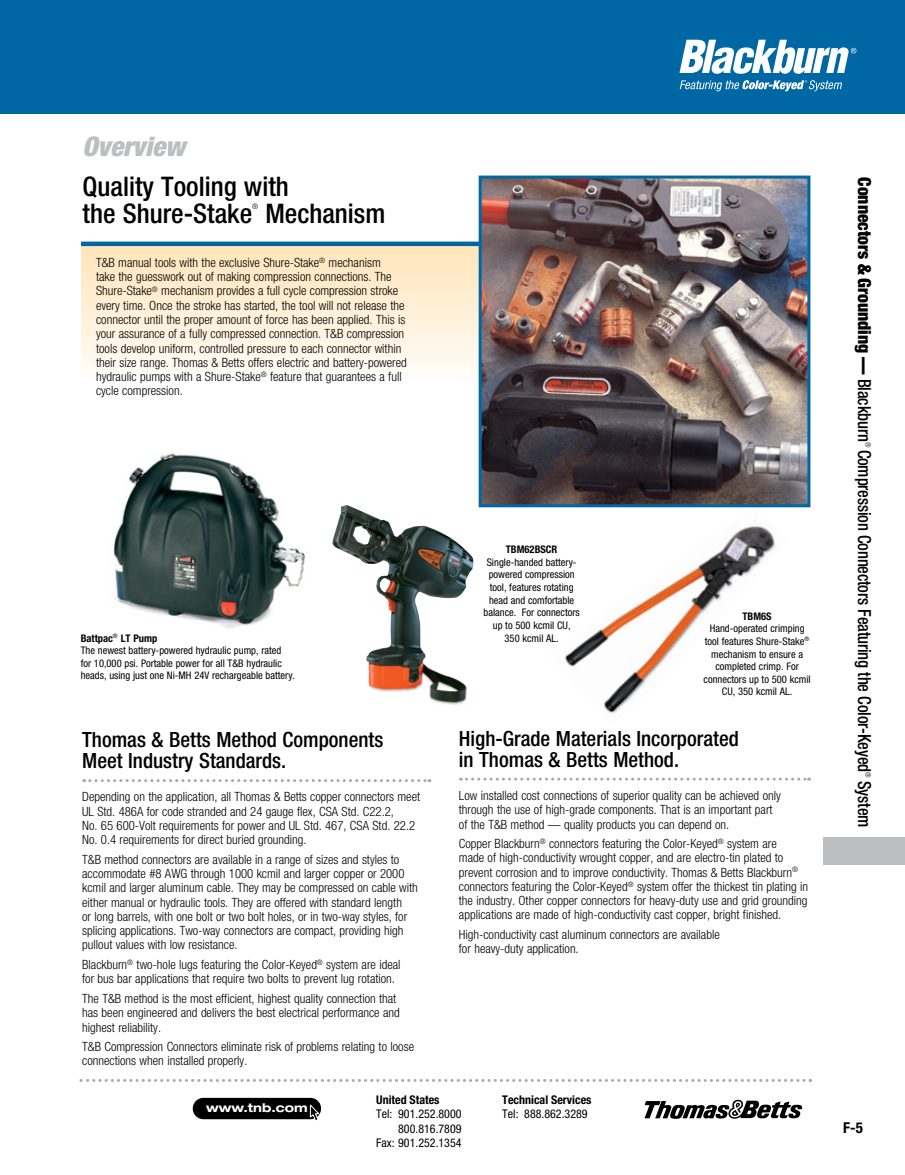
<style>
.page{position:relative;width:905px;height:1175px;background:#fff}
.page>*{position:absolute;margin:0;border:0;box-sizing:border-box;transform-origin:0 0}
.t1{font:500 condensed 27px/27px "Helvetica Neue LT Std";color:#000}
.t2{font:italic 900 condensed 27px "Helvetica Neue LT Std";color:#bcbec0}
.t3{font:500 condensed 21px/21px "Helvetica Neue LT Std";color:#000}
.t4{font:500 condensed 18px "Helvetica Neue LT Std";letter-spacing:-.01em;color:#000;scale:.92 1}
.t5{font:700 condensed 15px "Helvetica Neue LT Std";color:#000}
.t6{font:300 condensed 12.75px/14.2px "Helvetica Neue LT Std";color:#000}
.t7{font:condensed 12px/14.4px "Helvetica Neue LT Std";color:#000;text-align:right}
.t8{font:700 condensed 12px "Helvetica Neue LT Std";color:#000}
.t9{font:700 expanded 12px "Helvetica Neue";color:#fff}
.t10{font:condensed 10.5px/12.6px "Helvetica Neue LT Std";color:#000;text-align:center}
.t11{font:700 condensed 10.5px "Helvetica Neue LT Std";color:#000}
.t12{font:300 condensed 7.5px "Helvetica Neue LT Std";color:#000;scale:.92 1}
.t13{font:300 condensed 7.5px "Helvetica Neue LT Std";color:#000}
.s1{font-weight:700}
.s2{font-weight:900}
</style>
<div class="page">
<div style="left:0;top:0;width:904px;height:114px;background:#0067a5"></div>
<svg style="left:80px;top:1079px;width:732px;height:3px"></svg>
<svg style="left:644px;top:1099px;width:158px;height:19px"></svg>
<div style="left:193px;top:1097px;width:128px;height:22px;background:#000;border-radius:11px"></div>
<svg style="left:309px;top:1103px;width:11px;height:17px"></svg>
<div style="left:824px;top:837px;width:80px;height:27px;background:#bcbec0"></div>
<svg style="left:679px;top:40px;width:177px;height:34px"></svg>
<svg style="left:679px;top:80px;width:163px;height:11px"></svg>
<img style="left:332px;top:506px;width:139px;height:199px">
<img style="left:547px;top:507px;width:240px;height:206px">
<img style="left:113px;top:453px;width:193px;height:176px">
<div style="left:81px;top:243px;width:449px;height:137px;background:linear-gradient(to bottom,#ffe4b7,#fffcfa)"></div>
<div style="left:81px;top:241px;width:417px;height:5px;background:#0067a5"></div>
<svg style="left:84px;top:779px;width:346px;height:3px"></svg>
<svg style="left:460px;top:777px;width:349px;height:3px"></svg>
<img style="left:482px;top:180px;width:324px;height:323px">
<div style="left:478px;top:176px;width:332px;height:331px;border:3px solid #0067a5"></div>
<h1 class="t2" style="left:82px;top:130px;width:104px">Overview</h1>
<p class="t1" style="left:82px;top:173px;width:208px">Quality Tooling with the Shure-Stake</p>
<p class="t13" style="left:252px;top:202px;width:7px">®</p>
<p class="t1" style="left:265px;top:200px;width:121px">Mechanism</p>
<p class="t6" style="left:96px;top:255px;width:312px">T&amp;B manual tools with the exclusive Shure-Stake<sup>®</sup> mechanism<br>take the guesswork out of making compression connections. The Shure-Stake<sup>®</sup> mechanism provides a full cycle compression stroke every time. Once the stroke has started, the tool will not release the connector until the proper amount of force has been applied. This is your assurance of a fully compressed connection. T&amp;B compression tools develop uniform, controlled pressure to each connector within their size range. Thomas &amp; Betts offers electric and battery-powered hydraulic pumps with a Shure-Stake<sup>®</sup> feature that guarantees a full cycle compression.</p>
<p class="t10" style="left:483px;top:543px;width:98px"><span class="s1">TBM62BSCR<br></span>Single-handed battery&shy;powered compression tool, features rotating head and comfortable balance. For connectors up to 500 kcmil CU,</p>
<p class="t11" style="left:81px;top:631px;width:78px">Battpac<sup>®</sup> LT Pump</p>
<p class="t10" style="left:504px;top:631px;width:56px">350 kcmil AL.</p>
<p class="t10" style="left:81px;top:644px;width:216px;text-align:left">The newest battery-powered hydraulic pump, rated<br>for 10,000 psi. Portable power for all T&amp;B hydraulic heads, using just one Ni-MH 24V rechargeable battery.</p>
<p class="t10" style="left:703px;top:609px;width:109px"><span class="s1">TBM6S<br></span>Hand-operated crimping tool features Shure-Stake<sup>® </sup>mechanism to ensure a completed crimp. For connectors up to 500 kcmil<br>CU, 350 kcmil AL.</p>
<p class="t3" style="left:82px;top:729px;width:302px">Thomas &amp; Betts Method Components<br>Meet Industry Standards.</p>
<p class="t6" style="left:82px;top:789px;width:339px">Depending on the application, all Thomas &amp; Betts copper connectors meet UL Std. 486A for code stranded and 24 gauge flex, CSA Std. C22.2,<br>No. 65 600-Volt requirements for power and UL Std. 467, CSA Std. 22.2<br>No. 0.4 requirements for direct buried grounding.</p>
<p class="t6" style="left:82px;top:852px;width:337px">T&amp;B method connectors are available in a range of sizes and styles to accommodate #8 AWG through 1000 kcmil and larger copper or 2000 kcmil and larger aluminum cable. They may be compressed on cable with either manual or hydraulic tools. They are offered with standard length<br>or long barrels, with one bolt or two bolt holes, or in two-way styles, for splicing applications. Two-way connectors are compact, providing high pullout values with low resistance.</p>
<p class="t6" style="left:82px;top:957px;width:320px">Blackburn<sup>®</sup> two-hole lugs featuring the Color-Keyed<sup>®</sup> system are ideal for bus bar applications that require two bolts to prevent lug rotation.</p>
<p class="t6" style="left:82px;top:991px;width:319px">The T&amp;B method is the most efficient, highest quality connection that has been engineered and delivers the best electrical performance and highest reliability.</p>
<p class="t6" style="left:82px;top:1039px;width:333px">T&amp;B Compression Connectors eliminate risk of problems relating to loose connections when installed properly.</p>
<p class="t3" style="left:459px;top:727px;width:281px">High-Grade Materials Incorporated in Thomas &amp; Betts Method.</p>
<p class="t6" style="left:459px;top:788px;width:323px">Low installed cost connections of superior quality can be achieved only through the use of high-grade components. That is an important part of the T&amp;B method — quality products you can depend on.</p>
<p class="t6" style="left:459px;top:836px;width:350px">Copper Blackburn<sup>®</sup> connectors featuring the Color-Keyed<sup>®</sup> system are<br>made of high-conductivity wrought copper, and are electro-tin plated to prevent corrosion and to improve conductivity. Thomas &amp; Betts Blackburn<sup>® </sup>connectors featuring the Color-Keyed<sup>®</sup> system offer the thickest tin plating in the industry. Other copper connectors for heavy-duty use and grid grounding applications are made of high-conductivity cast copper, bright finished.</p>
<p class="t6" style="left:459px;top:927px;width:262px">High-conductivity cast aluminum connectors are available for heavy-duty application.</p>
<p class="t9" style="left:206px;top:1100px;width:103px">www.tnb.com</p>
<p class="t8" style="left:376px;top:1092px;width:65px">United States</p>
<p class="t7" style="left:376px;top:1106px;width:87px">Tel: 901.252.8000<br>800.816.7809<br>Fax: 901.252.1354</p>
<p class="t8" style="left:502px;top:1092px;width:91px">Technical Services</p>
<p class="t7" style="left:502px;top:1106px;width:87px">Tel: 888.862.3289</p>
<h3 class="t4" style="left:875px;top:177px;width:648px;rotate:90deg"><span class="s2">Connectors &amp; Grounding —</span> Blackburn Compression Connectors Featuring the Color-Keyed</h3>
<p class="t12" style="left:872px;top:441px;width:7px;rotate:90deg">®</p>
<p class="t12" style="left:872px;top:772px;width:7px;rotate:90deg">®</p>
<h3 class="t4" style="left:875px;top:781px;width:52px;rotate:90deg">System</h3>
<p class="t5" style="left:843px;top:1118px;width:21px">F-5</p>
</div>
